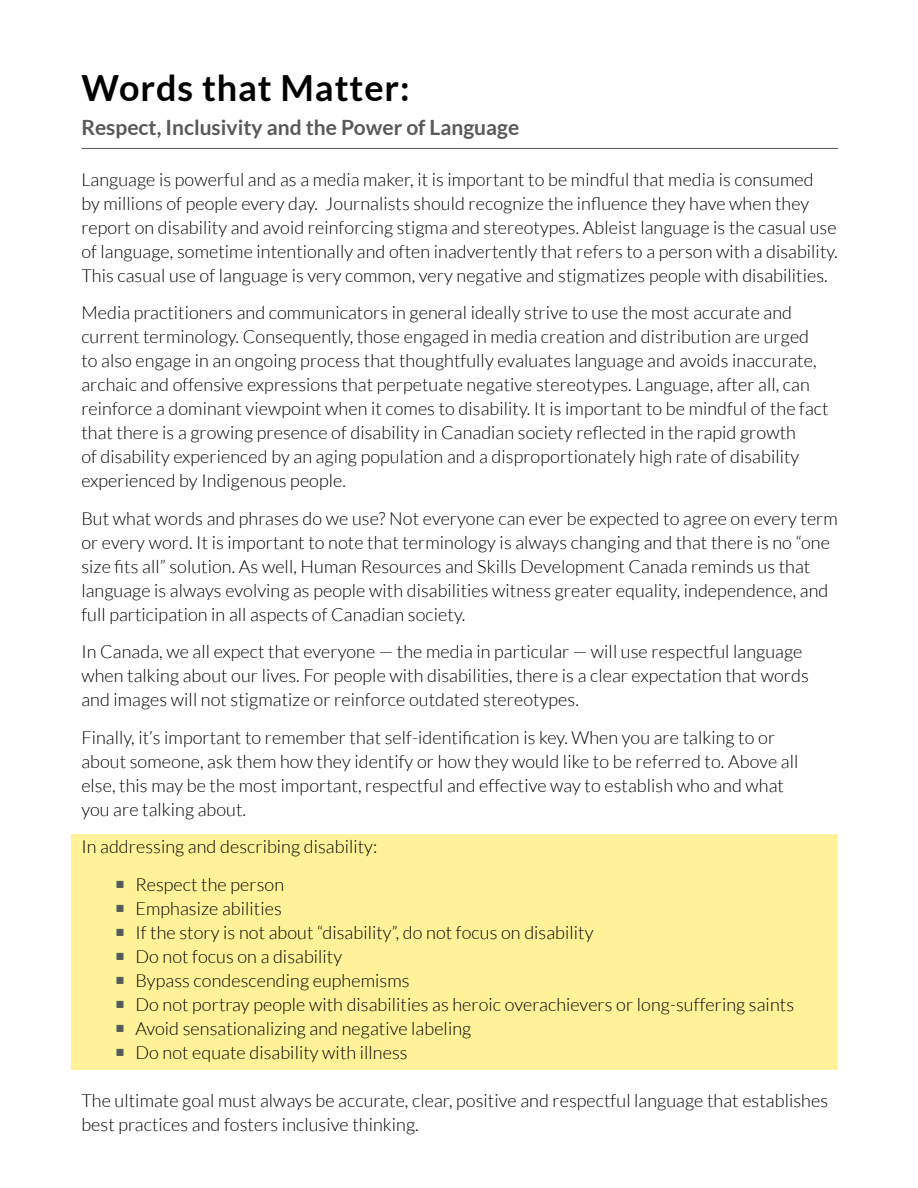
<style>
.page{position:relative;width:918px;height:1188px;background:#fff}
.page>*{position:absolute;margin:0;border:0;box-sizing:border-box;transform-origin:0 0}
.Subheads_no_spacing{font:700 36px "Lato";letter-spacing:.025em;color:#000}
.early_sub_heads_with{font:700 21px "Lato";color:#58595b}
.body_text{font:300 18px/24px "Lato";letter-spacing:.005em;color:#000}
</style>
<div class="page">
<div style="left:71px;top:835px;width:766px;height:235px;background:#fff299"></div>
<hr style="left:81px;top:148px;width:757px;height:1px;background:#58595b">
<p class="Subheads_no_spacing" style="left:81px;top:67px;width:330px">Words that Matter:</p>
<p class="early_sub_heads_with" style="left:81px;top:115px;width:439px">Respect, Inclusivity and the Power of Language</p>
<p class="body_text" style="left:81px;top:167px;width:758px">Language is powerful and as a media maker, it is important to be mindful that media is consumed<br>by millions of people every day. Journalists should recognize the influence they have when they report on disability and avoid reinforcing stigma and stereotypes. Ableist language is the casual use of language, sometime intentionally and often inadvertently that refers to a person with a disability.<br>This casual use of language is very common, very negative and stigmatizes people with disabilities.</p>
<p class="body_text" style="left:81px;top:301px;width:749px">Media practitioners and communicators in general ideally strive to use the most accurate and current terminology. Consequently, those engaged in media creation and distribution are urged to also engage in an ongoing process that thoughtfully evaluates language and avoids inaccurate, archaic and offensive expressions that perpetuate negative stereotypes. Language, after all, can reinforce a dominant viewpoint when it comes to disability. It is important to be mindful of the fact that there is a growing presence of disability in Canadian society reflected in the rapid growth<br>of disability experienced by an aging population and a disproportionately high rate of disability experienced by Indigenous people.</p>
<p class="body_text" style="left:81px;top:506px;width:758px">But what words and phrases do we use? Not everyone can ever be expected to agree on every term or every word. It is important to note that terminology is always changing and that there is no “one size fits all” solution. As well, Human Resources and Skills Development Canada reminds us that language is always evolving as people with disabilities witness greater equality, independence, and full participation in all aspects of Canadian society.</p>
<p class="body_text" style="left:81px;top:640px;width:729px">In Canada, we all expect that everyone — the media in particular — will use respectful language when talking about our lives. For people with disabilities, there is a clear expectation that words and images will not stigmatize or reinforce outdated stereotypes.</p>
<p class="body_text" style="left:81px;top:725px;width:719px">Finally, it’s important to remember that self-identification is key. When you are talking to or about someone, ask them how they identify or how they would like to be referred to. Above all else, this may be the most important, respectful and effective way to establish who and what you are talking about.</p>
<p class="body_text" style="left:81px;top:835px;width:298px">In addressing and describing disability:</p>
<p class="body_text" style="left:135px;top:872px;width:150px">Respect the person</p>
<p class="body_text" style="left:135px;top:896px;width:148px">Emphasize abilities</p>
<p class="body_text" style="left:135px;top:920px;width:460px">If the story is not about “disability”, do not focus on disability</p>
<p class="body_text" style="left:135px;top:944px;width:208px">Do not focus on a disability</p>
<p class="body_text" style="left:135px;top:968px;width:276px">Bypass condescending euphemisms</p>
<p class="body_text" style="left:135px;top:992px;width:660px">Do not portray people with disabilities as heroic overachievers or long-suffering saints</p>
<p class="body_text" style="left:135px;top:1016px;width:337px">Avoid sensationalizing and negative labeling</p>
<p class="body_text" style="left:135px;top:1040px;width:274px">Do not equate disability with illness</p>
<p class="body_text" style="left:81px;top:1088px;width:748px">The ultimate goal must always be accurate, clear, positive and respectful language that establishes best practices and fosters inclusive thinking.</p>
</div>
